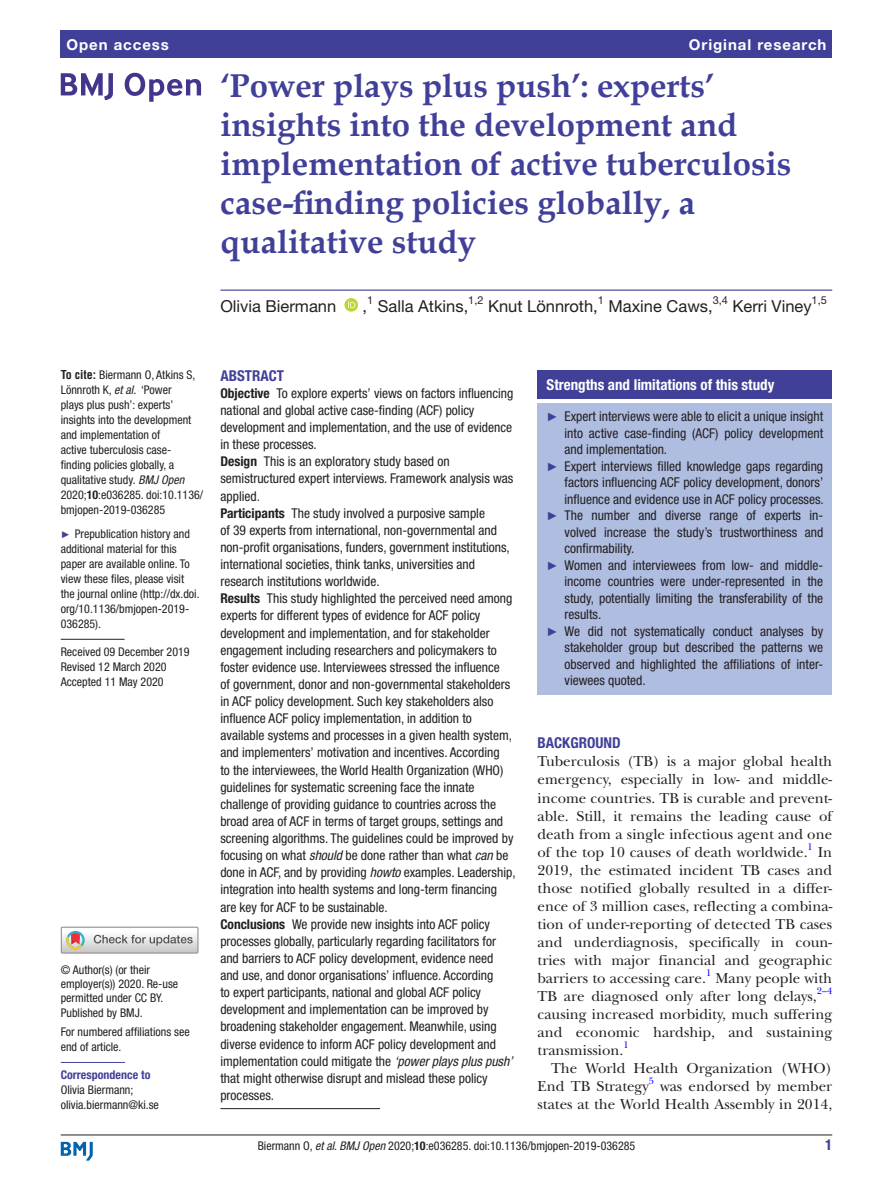
<style>
.page{position:relative;width:893px;height:1191px;background:#fff}
.page>*{position:absolute;margin:0;border:0;box-sizing:border-box;transform-origin:0 0}
.t1{font:700 33px/39px "Book Antiqua";color:#414099}
.t2{font:16.5px "Helvetica Neue LT Std";color:#231f20}
.t3{font:15px/18px "New Baskerville";color:#231f20;text-align:justify}
.t4{font:700 condensed 15px "Helvetica Neue LT Std";color:#fff}
.t5{font:700 15px "Helvetica Neue LT Std";letter-spacing:.065em;color:#fff}
.t6{font:700 condensed 15px "Helvetica Neue LT Std";color:#414099}
.t7{font:condensed 13.5px/17.1px "Helvetica Neue LT Std";color:#231f20}
.t8{font:condensed 12px/15px "Helvetica Neue LT Std";color:#231f20}
.t9{font:700 condensed 12px "Helvetica Neue LT Std";color:#414099}
.t10{font:10.95px "Helvetica Neue LT Std";color:#231f20}
.t11{font:9.9px "New Baskerville";color:#00f}
.s1{font-family:"Helvetica LT Std";font-weight:700}
.s2{font-style:italic}
.s3{font-weight:700}
.s4{font-family:"Arial";font-stretch:normal;font-size:9.75px;color:#414099}
.s5{font-family:"Arial";font-stretch:normal;font-size:12px;color:#414099}
</style>
<div class="page">
<hr style="left:61px;top:1134px;width:771px;height:1px;background:#231f20">
<svg style="left:61px;top:1141px;width:32px;height:19px"></svg>
<div style="left:61px;top:31px;width:771px;height:27px;background:#414099"></div>
<hr style="left:220px;top:289px;width:612px;height:2px;background:#414099">
<svg style="left:344px;top:298px;width:14px;height:14px"></svg>
<hr style="left:61px;top:639px;width:64px;height:1px;background:#231f20">
<hr style="left:61px;top:1062px;width:64px;height:1px;background:#414099">
<svg style="left:61px;top:73px;width:52px;height:27px"></svg>
<svg style="left:125px;top:73px;width:76px;height:29px"></svg>
<div style="left:61px;top:926px;width:138px;height:27px;border:1px solid #969090"></div>
<svg style="left:61px;top:927px;width:137px;height:26px"></svg>
<hr style="left:220px;top:1108px;width:160px;height:1px;background:#231f20">
<div style="left:538px;top:370px;width:294px;height:29px;background:#414099"></div>
<div style="left:538px;top:403px;width:294px;height:291px;background:#afbde1"></div>
<p class="t5" style="left:66px;top:35px;width:104px">Open access</p>
<p class="t5" style="left:689px;top:35px;width:139px">Original research</p>
<h1 class="t1" style="left:220px;top:66px;width:572px">‘Power plays plus push’: experts’ insights into the development and implementation of active tuberculosis case--finding policies globally, a qualitative study</h1>
<p class="t2" style="left:220px;top:296px;width:117px">Olivia Biermann</p>
<p class="t2" style="left:363px;top:296px;width:6px">,</p>
<p class="t10" style="left:367px;top:294px;width:8px">1</p>
<p class="t2" style="left:378px;top:296px;width:92px">Salla Atkins,</p>
<p class="t10" style="left:468px;top:294px;width:17px">1,2</p>
<p class="t2" style="left:488px;top:296px;width:111px">Knut Lönnroth,</p>
<p class="t10" style="left:598px;top:294px;width:8px">1</p>
<p class="t2" style="left:608px;top:296px;width:106px">Maxine Caws,</p>
<p class="t10" style="left:713px;top:294px;width:17px">3,4</p>
<p class="t2" style="left:732px;top:296px;width:81px">Kerri Viney</p>
<p class="t10" style="left:812px;top:294px;width:17px">1,5</p>
<p class="t8" style="left:61px;top:367px;width:144px"><span class="s1">To cite:</span> Biermann O, Atkins S,<br>Lönnroth K, <span class="s2">et al</span>. ‘Power<br>plays plus push’: experts’ insights into the development and implementation of<br>active tuberculosis case&shy;finding policies globally, a qualitative study. <span class="s2">BMJ Open<br></span>2020;<span class="s3">10</span>:e036285. doi:10.1136/ bmjopen-2019-036285</p>
<p class="t8" style="left:61px;top:526px;width:140px"><span class="s4">►</span> Prepublication history and additional material for this paper are available online. To view these files, please visit the journal online (http://dx.doi. org/10.1136/bmjopen-2019-<br>036285).</p>
<p class="t8" style="left:61px;top:644px;width:130px">Received 09 December 2019<br>Revised 12 March 2020<br>Accepted 11 May 2020</p>
<p class="t8" style="left:61px;top:962px;width:119px;line-height:14.4px">© Author(s) (or their employer(s)) 2020. Re-use permitted under CC BY.<br>Published by BMJ.</p>
<p class="t8" style="left:61px;top:1024px;width:130px">For numbered affiliations see end of article.</p>
<p class="t9" style="left:61px;top:1067px;width:91px">Correspondence to</p>
<p class="t8" style="left:61px;top:1082px;width:100px">Olivia Biermann; olivia.biermann@ki.se</p>
<p class="t6" style="left:220px;top:366px;width:65px">Abstract</p>
<p class="t7" style="left:220px;top:384px;width:297px"><span class="s3">Objective</span> To explore experts’ views on factors influencing national and global active case-finding (ACF) policy development and implementation, and the use of evidence in these processes.<br><span class="s3">Design</span> This is an exploratory study based on semistructured expert interviews. Framework analysis was applied.<br><span class="s3">Participants</span> The study involved a purposive sample<br>of 39 experts from international, non-governmental and non-profit organisations, funders, government institutions, international societies, think tanks, universities and research institutions worldwide.<br><span class="s3">Results</span> This study highlighted the perceived need among experts for different types of evidence for ACF policy development and implementation, and for stakeholder engagement including researchers and policymakers to foster evidence use. Interviewees stressed the influence<br>of government, donor and non-governmental stakeholders in ACF policy development. Such key stakeholders also influence ACF policy implementation, in addition to available systems and processes in a given health system, and implementers’ motivation and incentives. According<br>to the interviewees, the World Health Organization (WHO) guidelines for systematic screening face the innate challenge of providing guidance to countries across the broad area of ACF in terms of target groups, settings and screening algorithms. The guidelines could be improved by focusing on what <span class="s2">should</span> be done rather than what <span class="s2">can</span> be done in ACF, and by providing <span class="s2">howto</span> examples. Leadership, integration into health systems and long-term financing are key for ACF to be sustainable.<br><span class="s3">Conclusions</span> We provide new insights into ACF policy processes globally, particularly regarding facilitators for and barriers to ACF policy development, evidence need<br>and use, and donor organisations’ influence. According<br>to expert participants, national and global ACF policy development and implementation can be improved by broadening stakeholder engagement. Meanwhile, using diverse evidence to inform ACF policy development and implementation could mitigate the <span class="s2">‘power plays plus push’ </span>that might otherwise disrupt and mislead these policy processes.</p>
<p class="t4" style="left:547px;top:375px;width:229px">Strengths and limitations of this study</p>
<p class="t7" style="left:547px;top:408px;width:278px"><span class="s5">►</span> Expert interviews were able to elicit a unique insight</p>
<p class="t7" style="left:565px;top:424px;width:260px">into active case-finding (ACF) policy development</p>
<p class="t7" style="left:565px;top:441px;width:104px">and implementation.</p>
<p class="t7" style="left:547px;top:457px;width:278px"><span class="s5">►</span> Expert interviews filled knowledge gaps regarding</p>
<p class="t7" style="left:565px;top:474px;width:260px">factors influencing ACF policy development, donors’</p>
<p class="t7" style="left:565px;top:490px;width:261px">influence and evidence use in ACF policy processes.</p>
<p class="t7" style="left:547px;top:507px;width:278px"><span class="s5">►</span> The number and diverse range of experts in-</p>
<p class="t7" style="left:565px;top:523px;width:260px">volved increase the study’s trustworthiness and</p>
<p class="t7" style="left:565px;top:540px;width:71px">confirmability.</p>
<p class="t7" style="left:547px;top:556px;width:278px"><span class="s5">►</span> Women and interviewees from low- and middle-</p>
<p class="t7" style="left:565px;top:573px;width:260px">income countries were under-represented in the</p>
<p class="t7" style="left:565px;top:589px;width:260px">study, potentially limiting the transferability of the</p>
<p class="t7" style="left:565px;top:606px;width:38px">results.</p>
<p class="t7" style="left:547px;top:622px;width:278px"><span class="s5">►</span> We did not systematically conduct analyses by</p>
<p class="t7" style="left:565px;top:639px;width:260px">stakeholder group but described the patterns we</p>
<p class="t7" style="left:565px;top:655px;width:260px">observed and highlighted the affiliations of inter-</p>
<p class="t7" style="left:565px;top:672px;width:83px">viewees quoted.</p>
<p class="t6" style="left:538px;top:734px;width:83px">Background</p>
<p class="t3" style="left:538px;top:752px;width:296px">Tuberculosis (TB) is a major global health emergency, especially in low- and middle&shy;income countries. TB is curable and prevent&shy;able. Still, it remains the leading cause of death from a single infectious agent and one of the top 10 causes of death worldwide.<sup>1</sup> In 2019, the estimated incident TB cases and those notified globally resulted in a differ&shy;ence of 3 million cases, reflecting a combina&shy;tion of under-reporting of detected TB cases and underdiagnosis, specifically in coun&shy;tries with major financial and geographic barriers to accessing care.</p>
<p class="t11" style="left:706px;top:967px;width:7px">1</p>
<p class="t3" style="left:538px;top:969px;width:296px;text-indent:178px">Many people with<br>TB are diagnosed only after long delays,</p>
<p class="t11" style="left:817px;top:985px;width:17px">2–4</p>
<p class="t3" style="left:538px;top:1005px;width:296px">causing increased morbidity, much suffering and economic hardship, and sustaining transmission.</p>
<p class="t11" style="left:623px;top:1039px;width:7px">1</p>
<p class="t3" style="left:538px;top:1059px;width:296px;text-indent:14px">The World Health Organization (WHO)<br>End TB Strategy</p>
<p class="t11" style="left:649px;top:1075px;width:7px">5</p>
<p class="t3" style="left:538px;top:1077px;width:296px;text-align:right">was endorsed by member<br>states at the World Health Assembly in 2014,</p>
<p class="t8" style="left:258px;top:1137px;width:379px">Biermann O, <span class="s2">et al</span>. <span class="s2">BMJ Open</span> 2020;<span class="s3">10</span>:e036285. doi:10.1136/bmjopen-2019-036285</p>
<p class="t6" style="left:825px;top:1135px;width:9px">1</p>
</div>
